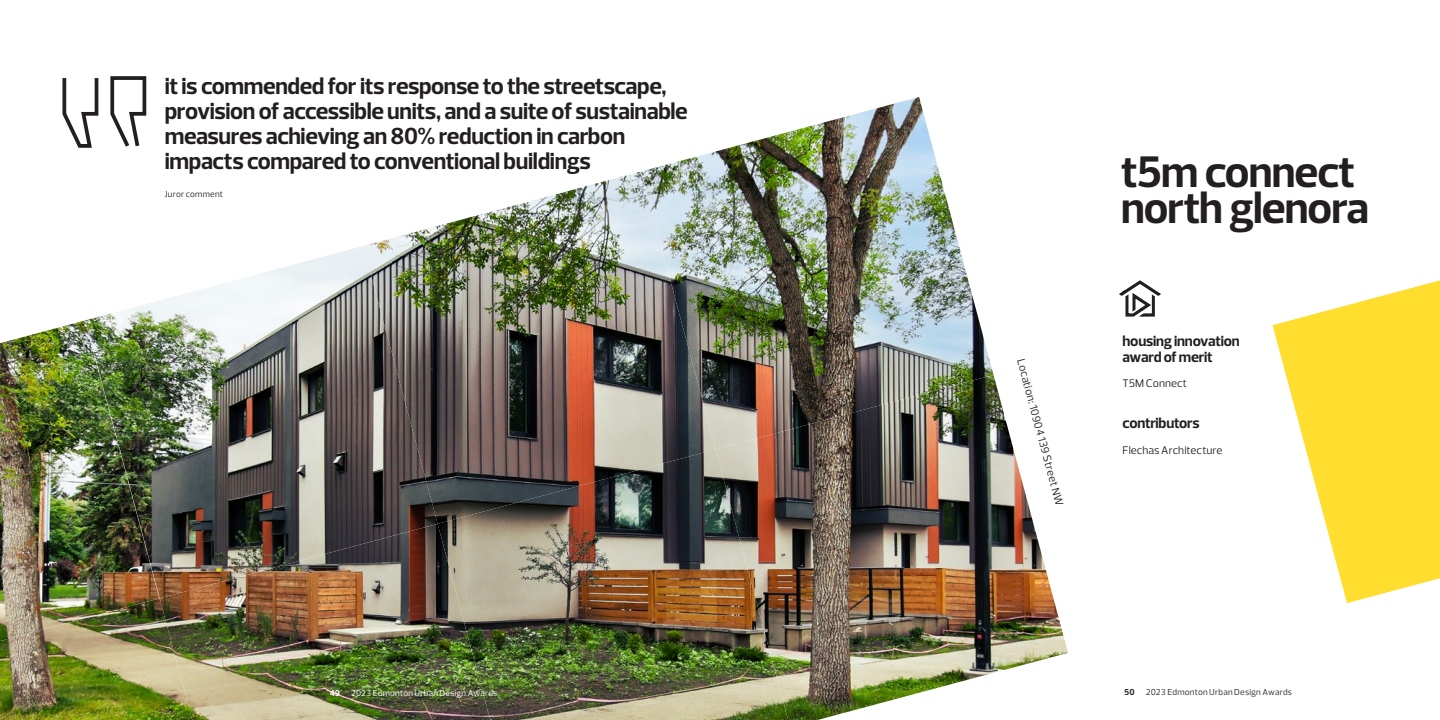
<style>
.page{position:relative;width:1440px;height:720px;background:#fff}
.page>*{position:absolute;margin:0;border:0;box-sizing:border-box;transform-origin:0 0}
.t1{font:700 45px/36.2px "Prelo";letter-spacing:-.025em;color:#231f20}
.Quote_1{font:700 23.75px/25px "Prelo";letter-spacing:-.015em;color:#231f20}
.Subhead{font:700 15px/16.2px "Prelo";letter-spacing:-.015em;color:#231f20}
.Body{font:11.25px "Prelo";letter-spacing:.005em;color:#231f20}
.Subhead-2{font:11.25px "Prelo";color:#231f20}
.Body_Small{font:8.75px "Prelo";letter-spacing:.025em;color:#231f20}
.Body_Small-2{font:8.75px "Prelo";letter-spacing:.025em;color:#fff}
.Body_Small-3{font:700 8.75px "Prelo";color:#fff}
.t2{font:700 8.75px "Prelo";color:#231f20}
</style>
<div class="page">
<img style="left:87px;top:246px;width:276px;height:352px">
<img style="left:0;top:320px;width:159px;height:278px">
<img style="left:363px;top:171px;width:278px;height:353px">
<img style="left:641px;top:97px;width:353px;height:352px">
<img style="left:0;top:598px;width:160px;height:122px">
<img style="left:160px;top:524px;width:278px;height:196px">
<img style="left:438px;top:449px;width:278px;height:271px">
<img style="left:716px;top:375px;width:352px;height:345px">
<svg style="left:1273px;top:280px;width:167px;height:323px;fill:#ffde2f"></svg>
<svg style="left:62px;top:76px;width:85px;height:72px"></svg>
<svg style="left:1119px;top:280px;width:42px;height:37px"></svg>
<p class="Quote_1" style="left:165px;top:74px;width:525px">it is commended for its response to the streetscape, provision of accessible units, and a suite of sustainable measures achieving an 80% reduction in carbon impacts compared to conventional buildings</p>
<p class="Body_Small" style="left:165px;top:188px;width:60px">Juror comment</p>
<p class="Subhead-2" style="left:1027px;top:357px;width:153px;rotate:75deg">Location: 10904 139 Street NW</p>
<p class="t1" style="left:1121px;top:154px;width:250px">t5m connect north glenora</p>
<p class="Subhead" style="left:1123px;top:333px;width:119px">housing innovation award of merit</p>
<p class="Body" style="left:1123px;top:376px;width:66px">T5M Connect</p>
<p class="Subhead" style="left:1123px;top:415px;width:79px">contributors</p>
<p class="Body" style="left:1123px;top:443px;width:101px">Flechas Architecture</p>
<p class="Body_Small-3" style="left:330px;top:688px;width:12px">49</p>
<p class="Body_Small-2" style="left:351px;top:688px;width:148px">2023 Edmonton Urban Design Awards</p>
<p class="t2" style="left:1124px;top:687px;width:12px">50</p>
<p class="Body_Small" style="left:1146px;top:687px;width:148px">2023 Edmonton Urban Design Awards</p>
</div>
